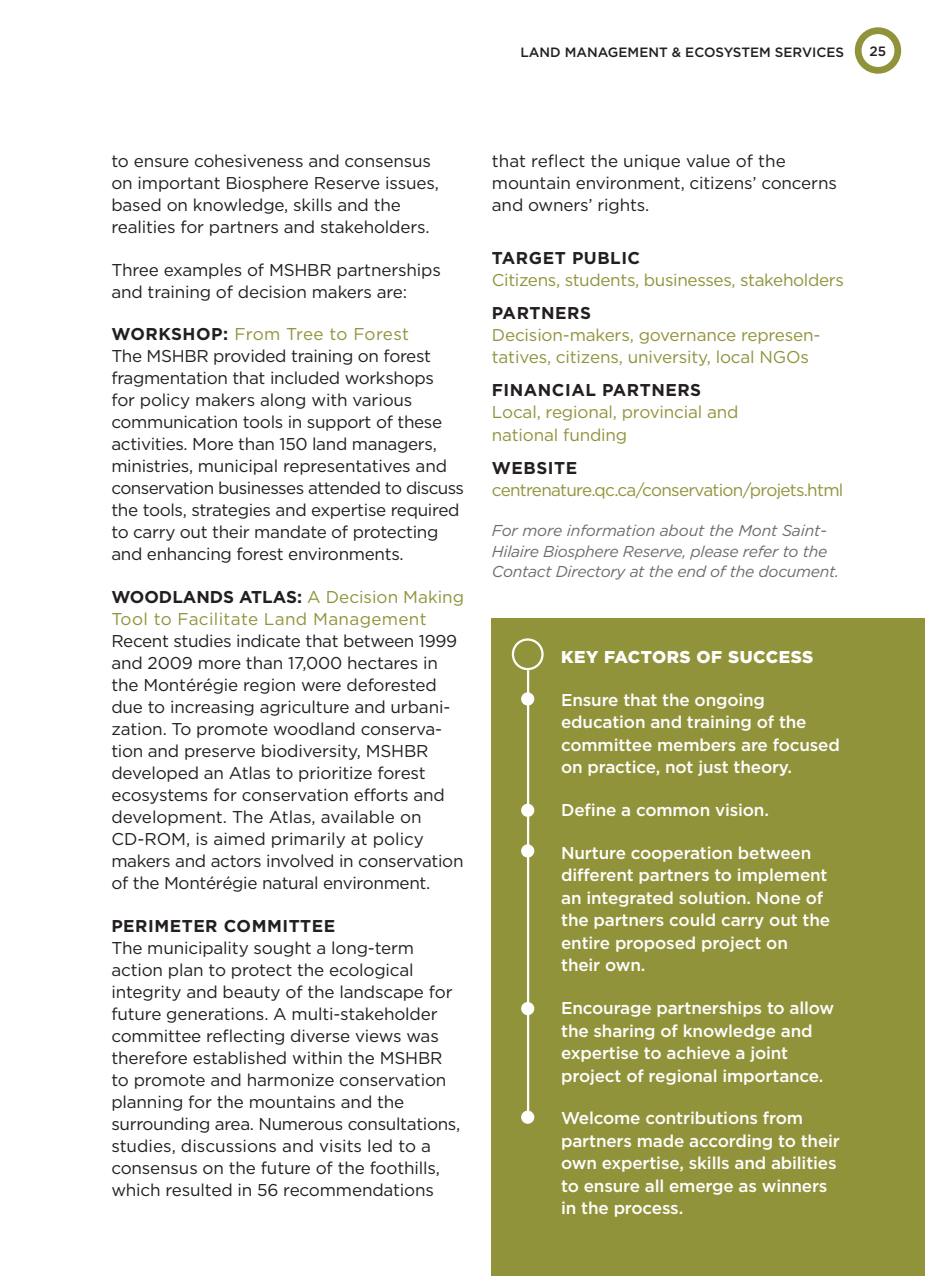
<style>
.page{position:relative;width:925px;height:1276px;background:#fff}
.page>*{position:absolute;margin:0;border:0;box-sizing:border-box;transform-origin:0 0}
.t1{font:17.1px/22.1px "Gotham";letter-spacing:-.01em;color:#231f20}
.t2{font:500 17.1px/22.5px "Gotham";letter-spacing:-.01em;color:#fff}
.t3{font:17.1px/22.1px "Gotham";letter-spacing:-.01em;color:#91933b}
.t4{font:700 17.1px "Gotham";letter-spacing:.03em;color:#231f20}
.t5{font:17.1px/22.1px "Gotham";letter-spacing:.02em;color:#91933b}
.t6{font:17.1px "Gotham";letter-spacing:-.04em;color:#91933b}
.t7{font:900 17.1px "Gotham";letter-spacing:.03em;color:#fff}
.t8{font:italic 15.75px/20.2px "Gotham";letter-spacing:-.02em;color:#6c6d70}
.t9{font:500 13.5px "Gotham";color:#231f20}
.s1{font-weight:700}
.s2{color:#91933b}
.s3{font-weight:700;color:#231f20}
</style>
<div class="page">
<div style="left:855px;top:27px;width:46px;height:47px;border:7px solid #91933b;border-radius:50%"></div>
<div style="left:492px;top:618px;width:433px;height:658px;background:#91933b"></div>
<div style="left:521px;top:692px;width:13px;height:13px;background:#fff;border-radius:50%"></div>
<div style="left:512px;top:638px;width:32px;height:32px;border:2px solid #fff;border-radius:50%"></div>
<div style="left:521px;top:803px;width:13px;height:14px;background:#fff;border-radius:50%"></div>
<div style="left:521px;top:844px;width:13px;height:13px;background:#fff;border-radius:50%"></div>
<div style="left:521px;top:1002px;width:13px;height:13px;background:#fff;border-radius:50%"></div>
<div style="left:521px;top:1110px;width:13px;height:13px;background:#fff;border-radius:50%"></div>
<hr style="left:527px;top:670px;width:2px;height:449px;background:#fff">
<p class="t9" style="left:520px;top:45px;width:11px">Lan</p>
<p class="t9" style="left:550px;top:45px;width:26px">d manag</p>
<p class="t9" style="left:618px;top:45px;width:225px">em ent &amp; ecosystem services</p>
<p class="t9" style="left:869px;top:44px;width:18px">25</p>
<p class="t1" style="left:111px;top:150px;width:329px">to ensure cohesiveness and consensus on important Biosphere Reserve issues, based on knowledge, skills and the realities for partners and stakeholders.</p>
<p class="t1" style="left:111px;top:258px;width:331px">Three examples of MSHBR partnerships and training of decision makers are:</p>
<p class="t1" style="left:111px;top:322px;width:354px"><span class="s1">WOR KSHOP:</span> <span class="s2">From Tree to Forest<br></span>The MSHBR provided training on forest fragmentation that included workshops<br>for policy makers along with various communication tools in support of these activities. More than 150 land managers, ministries, municipal representatives and conservation businesses attended to discuss the tools, strategies and expertise required to carry out their mandate of protecting and enhancing forest environments.</p>
<p class="t4" style="left:111px;top:587px;width:33px">WOODL</p>
<p class="t4" style="left:183px;top:587px;width:27px">ANDS</p>
<p class="t4" style="left:239px;top:587px;width:12px">ATL</p>
<p class="t5" style="left:111px;top:585px;width:354px;text-indent:161px"><span class="s3">AS:</span> A Decision Making<br>Tool to Facilitate Land Management</p>
<p class="t1" style="left:111px;top:629px;width:354px">Recent studies indicate that between 1999 and 2009 more than 17,000 hectares in the Montérégie region were deforested due to increasing agriculture and urbani&shy;zation. To promote woodland conserva&shy;tion and preserve biodiversity, MSHBR developed an Atlas to prioritize forest ecosystems for conservation efforts and development. The Atlas, available on CD-ROM, is aimed primarily at policy makers and actors involved in conservation of the Montérégie natural environment.</p>
<p class="t4" style="left:111px;top:916px;width:25px">PERIMETER</p>
<p class="t4" style="left:224px;top:916px;width:26px">COMMITTEE</p>
<p class="t1" style="left:111px;top:936px;width:350px">The municipality sought a long-term action plan to protect the ecological integrity and beauty of the landscape for future generations. A multi-stakeholder committee reflecting diverse views was therefore established within the MSHBR to promote and harmonize conservation planning for the mountains and the surrounding area. Numerous consultations, studies, discussions and visits led to a consensus on the future of the foothills, which resulted in 56 recommendations</p>
<p class="t1" style="left:492px;top:150px;width:346px">that reflect the unique value of the mountain environment, citizens’ concerns and owners’ rights.</p>
<p class="t4" style="left:492px;top:248px;width:129px">TARGET PUBLIC</p>
<p class="t3" style="left:492px;top:268px;width:354px">Citizens, students, businesses, stakeholders</p>
<p class="t4" style="left:492px;top:303px;width:38px">PARTNERS</p>
<p class="t3" style="left:492px;top:324px;width:328px">Decision-makers, governance represen&shy;tatives, citizens, university, local NGOs</p>
<p class="t4" style="left:492px;top:380px;width:58px">FINANCI</p>
<p class="t4" style="left:571px;top:380px;width:69px">AL PARTNERS</p>
<p class="t3" style="left:492px;top:401px;width:248px">Local, regional, provincial and national funding</p>
<p class="t4" style="left:492px;top:458px;width:56px">WEBSITE</p>
<p class="t6" style="left:492px;top:480px;width:353px">centrenature.qc.ca/conservation/projets.html</p>
<p class="t8" style="left:492px;top:521px;width:349px">For more information about the Mont Saint-<br>Hilaire Biosphere Reserve, please refer to the<br>Contact Directory at the end of the document.</p>
<p class="t7" style="left:561px;top:647px;width:254px">KEY FACTORS OF SUCC ESS</p>
<p class="t2" style="left:561px;top:688px;width:280px">Ensure that the ongoing education and training of the committee members are focused on practice, not just theory.</p>
<p class="t2" style="left:561px;top:798px;width:209px">Define a common vision.</p>
<p class="t2" style="left:561px;top:841px;width:271px">Nurture cooperation between different partners to implement an integrated solution. None of the partners could carry out the entire proposed project on their own.</p>
<p class="t2" style="left:561px;top:996px;width:275px">Encourage partnerships to allow the sharing of knowledge and expertise to achieve a joint project of regional importance.</p>
<p class="t2" style="left:561px;top:1106px;width:280px">Welcome contributions from partners made according to their own expertise, skills and abilities to ensure all emerge as winners in the process.</p>
</div>
